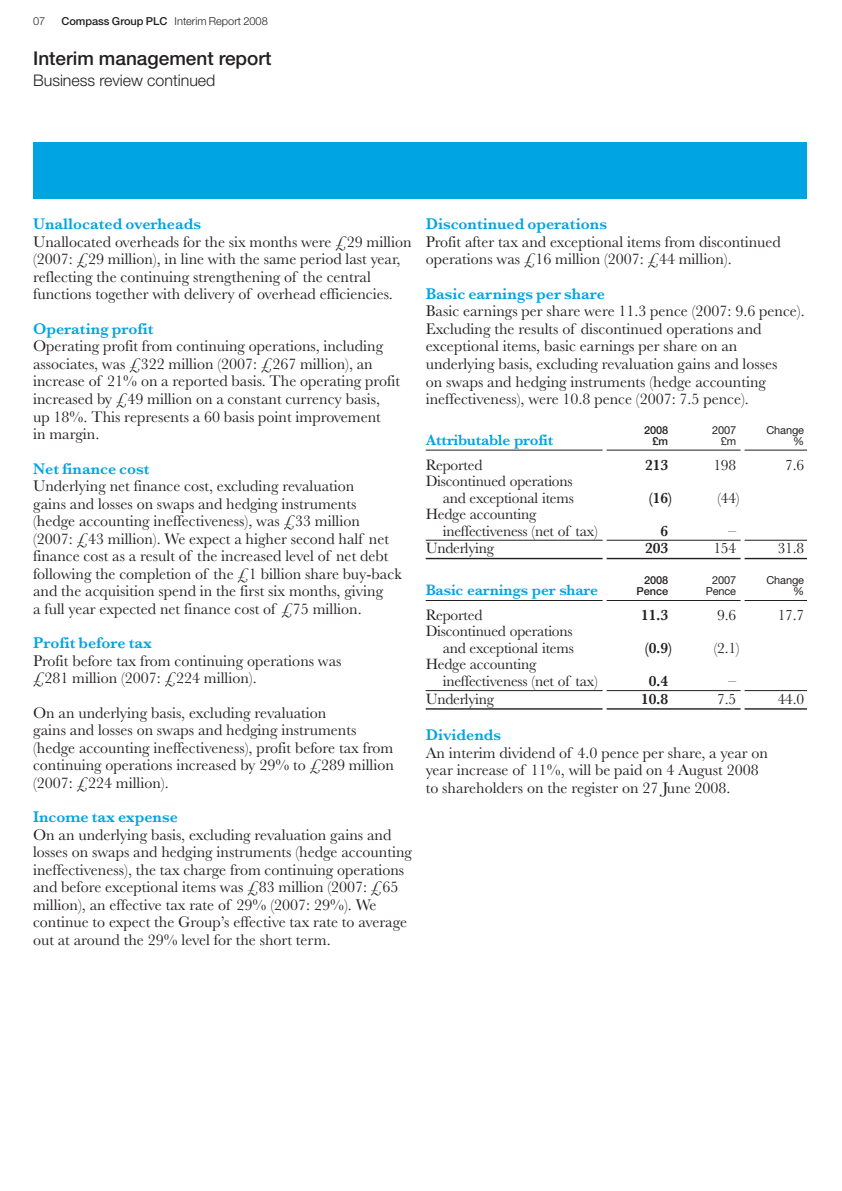
<style>
.page{position:relative;width:842px;height:1191px;background:#fff}
.page>*{position:absolute;margin:0;border:0;box-sizing:border-box;transform-origin:0 0}
.t1{font:500 19px "Helvetica Neue";color:#231f20}
.t2{font:16px/17.6px "Baskerville";color:#231f20}
.t3{font:600 16px "Baskerville";color:#00a4e3}
.t4{font:300 16px "Helvetica Neue";color:#231f20}
.t5{font:15.6px/16.4px "Baskerville";letter-spacing:-.015em;color:#231f20;text-align:right}
.t6{font:600 15.6px "Baskerville";letter-spacing:-.015em;color:#00a4e3}
.t7{font:600 15.6px "Baskerville";letter-spacing:-.015em;color:#231f20}
.t8{font:300 11px "Helvetica Neue";color:#231f20}
.t9{font:11px "Helvetica Neue";letter-spacing:-.01em;color:#231f20}
.t10{font:500 11px "Helvetica Neue";letter-spacing:-.01em;color:#231f20}
.s1{font-weight:500}
</style>
<div class="page">
<hr style="left:426px;top:450px;width:381px;height:1px;background:#231f20">
<hr style="left:426px;top:540px;width:381px;height:1px;background:#231f20">
<hr style="left:426px;top:558px;width:381px;height:1px;background:#231f20">
<hr style="left:426px;top:600px;width:381px;height:1px;background:#231f20">
<hr style="left:426px;top:690px;width:381px;height:1px;background:#231f20">
<hr style="left:426px;top:708px;width:381px;height:1px;background:#231f20">
<div style="left:33px;top:142px;width:774px;height:57px;background:#00a4e3"></div>
<hr style="left:740px;top:443px;width:4px;height:275px;background:#fff">
<hr style="left:603px;top:443px;width:4px;height:275px;background:#fff">
<p class="t8" style="left:33px;top:18px;width:14px">07</p>
<p class="t8" style="left:61px;top:18px;width:208px"><span class="s1">Compass Group PLC</span> Interim Report 2008</p>
<p class="t1" style="left:33px;top:52px;width:240px">Interim management report</p>
<p class="t4" style="left:33px;top:75px;width:184px">Business review continued</p>
<p class="t3" style="left:33px;top:219px;width:169px">Unallocated overheads</p>
<p class="t2" style="left:33px;top:235px;width:380px">Unallocated overheads for the six months were £29 million (2007: £29 million), in line with the same period last year, reflecting the continuing strengthening of the central functions together with delivery of overhead efficiencies.</p>
<p class="t3" style="left:33px;top:323px;width:122px">Operating profit</p>
<p class="t2" style="left:33px;top:339px;width:368px">Operating profit from continuing operations, including associates, was £322 million (2007: £267 million), an increase of 21% on a reported basis. The operating profit increased by £49 million on a constant currency basis, up 18%. This represents a 60 basis point improvement<br>in margin.</p>
<p class="t3" style="left:33px;top:463px;width:118px">Net finance cost</p>
<p class="t2" style="left:33px;top:479px;width:370px">Underlying net finance cost, excluding revaluation<br>gains and losses on swaps and hedging instruments (hedge accounting ineffectiveness), was £33 million (2007: £43 million). We expect a higher second half net finance cost as a result of the increased level of net debt following the completion of the £1 billion share buy-back and the acquisition spend in the first six months, giving<br>a full year expected net finance cost of £75 million.</p>
<p class="t3" style="left:33px;top:637px;width:121px">Profit before tax</p>
<p class="t2" style="left:33px;top:653px;width:310px">Profit before tax from continuing operations was £281 million (2007: £224 million).</p>
<p class="t2" style="left:33px;top:705px;width:362px">On an underlying basis, excluding revaluation<br>gains and losses on swaps and hedging instruments (hedge accounting ineffectiveness), profit before tax from continuing operations increased by 29% to £289 million (2007: £224 million).</p>
<p class="t3" style="left:33px;top:811px;width:146px">Income tax expense</p>
<p class="t2" style="left:33px;top:827px;width:380px">On an underlying basis, excluding revaluation gains and losses on swaps and hedging instruments (hedge accounting ineffectiveness), the tax charge from continuing operations and before exceptional items was £83 million (2007: £65 million), an effective tax rate of 29% (2007: 29%). We continue to expect the Group’s effective tax rate to average out at around the 29% level for the short term.</p>
<p class="t3" style="left:426px;top:219px;width:183px">Discontinued operations</p>
<p class="t2" style="left:426px;top:235px;width:357px">Profit after tax and exceptional items from discontinued operations was £16 million (2007: £44 million).</p>
<p class="t3" style="left:426px;top:288px;width:181px">Basic earnings per share</p>
<p class="t2" style="left:426px;top:304px;width:380px">Basic earnings per share were 11.3 pence (2007: 9.6 pence).<br>Excluding the results of discontinued operations and exceptional items, basic earnings per share on an underlying basis, excluding revaluation gains and losses<br>on swaps and hedging instruments (hedge accounting ineffectiveness), were 10.8 pence (2007: 7.5 pence).</p>
<p class="t10" style="left:644px;top:426px;width:26px">2008</p>
<p class="t9" style="left:712px;top:426px;width:26px">2007</p>
<p class="t9" style="left:766px;top:426px;width:39px">Change</p>
<p class="t6" style="left:426px;top:434px;width:129px">Attributable profit</p>
<p class="t10" style="left:652px;top:437px;width:17px">£m</p>
<p class="t9" style="left:721px;top:437px;width:17px">£m</p>
<p class="t9" style="left:793px;top:437px;width:12px">%</p>
<p class="t5" style="left:426px;top:458px;width:58px">Reported</p>
<p class="t7" style="left:645px;top:459px;width:24px">213</p>
<p class="t5" style="left:713px;top:458px;width:24px">198</p>
<p class="t5" style="left:785px;top:458px;width:20px">7.6</p>
<p class="t5" style="left:426px;top:474px;width:150px">Discontinued operations and exceptional items</p>
<p class="t7" style="left:649px;top:492px;width:25px">(16)</p>
<p class="t5" style="left:717px;top:491px;width:24px">(44)</p>
<p class="t5" style="left:443px;top:507px;width:157px;text-align:left;text-indent:-17px">Hedge accounting ineffectiveness (net of tax)</p>
<p class="t7" style="left:660px;top:525px;width:9px">6</p>
<p class="t5" style="left:426px;top:542px;width:70px">Underlying</p>
<p class="t7" style="left:645px;top:543px;width:24px">203</p>
<p class="t5" style="left:713px;top:542px;width:24px">154</p>
<p class="t5" style="left:778px;top:542px;width:28px">31.8</p>
<p class="t10" style="left:644px;top:576px;width:26px">2008</p>
<p class="t9" style="left:712px;top:576px;width:26px">2007</p>
<p class="t9" style="left:766px;top:576px;width:39px">Change</p>
<p class="t6" style="left:426px;top:585px;width:174px">Basic earnings per share</p>
<p class="t10" style="left:637px;top:587px;width:33px">Pence</p>
<p class="t9" style="left:706px;top:587px;width:32px">Pence</p>
<p class="t9" style="left:793px;top:587px;width:12px">%</p>
<p class="t5" style="left:426px;top:608px;width:58px">Reported</p>
<p class="t7" style="left:641px;top:609px;width:28px">11.3</p>
<p class="t5" style="left:717px;top:608px;width:20px">9.6</p>
<p class="t5" style="left:778px;top:608px;width:28px">17.7</p>
<p class="t5" style="left:426px;top:625px;width:150px">Discontinued operations and exceptional items</p>
<p class="t7" style="left:645px;top:642px;width:29px">(0.9)</p>
<p class="t5" style="left:714px;top:641px;width:27px">(2.1)</p>
<p class="t5" style="left:443px;top:658px;width:157px;text-align:left;text-indent:-17px">Hedge accounting ineffectiveness (net of tax)</p>
<p class="t7" style="left:649px;top:675px;width:21px">0.4</p>
<p class="t5" style="left:728px;top:674px;width:9px">–</p>
<p class="t5" style="left:426px;top:692px;width:70px">Underlying</p>
<p class="t7" style="left:641px;top:693px;width:28px">10.8</p>
<p class="t5" style="left:717px;top:692px;width:20px">7.5</p>
<p class="t5" style="left:778px;top:692px;width:28px">44.0</p>
<p class="t3" style="left:426px;top:729px;width:77px">Dividends</p>
<p class="t2" style="left:426px;top:745px;width:344px">An interim dividend of 4.0 pence per share, a year on year increase of 11%, will be paid on 4 August 2008 to shareholders on the register on 27 June 2008.</p>
</div>
